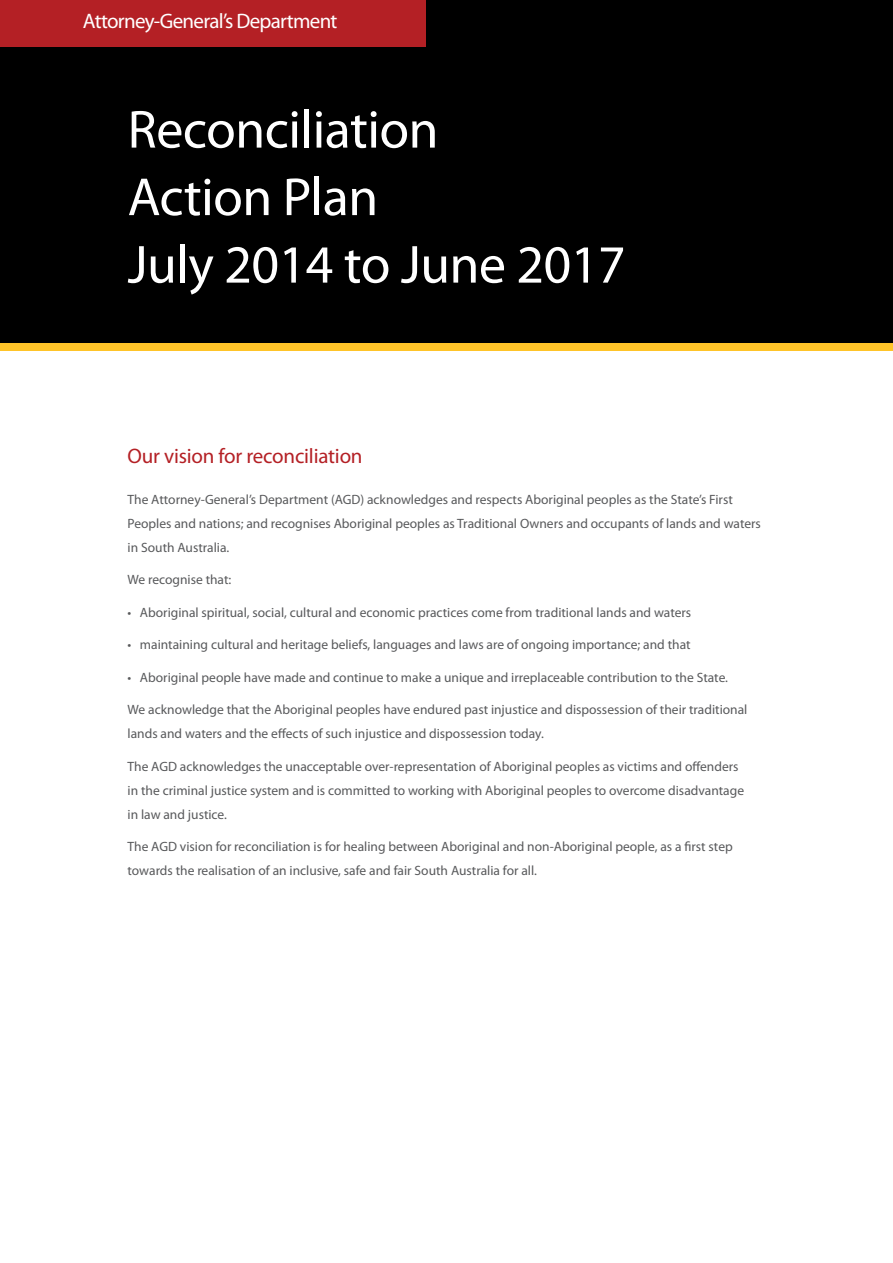
<style>
.page{position:relative;width:893px;height:1263px;background:#fff}
.page>*{position:absolute;margin:0;border:0;box-sizing:border-box;transform-origin:0 0}
.t1{font:54px/67.5px "Myriad Pro";letter-spacing:-.01em;color:#fff}
.t2{font:21px "Myriad Pro";letter-spacing:-.035em;color:#fff}
.t3{font:21px "Myriad Pro";letter-spacing:-.01em;color:#b42025}
.t4{font:13.5px/24px "Myriad Pro";color:#58595b}
</style>
<div class="page">
<div style="left:0;top:317px;width:893px;height:34px;background:#ffc429"></div>
<div style="left:0;top:0;width:893px;height:342px;background:#000"></div>
<div style="left:0;top:0;width:426px;height:47px;background:#b42025"></div>
<h2 class="t2" style="left:83px;top:8px;width:256px">Attorney-General’s Department</h2>
<h1 class="t1" style="left:128px;top:95px;width:499px">Reconciliation<br>Action Plan<br>July 2014 to June 2017</h1>
<h2 class="t3" style="left:128px;top:443px;width:237px">Our vision for reconciliation</h2>
<p class="t4" style="left:128px;top:487px;width:635px">The Attorney-General’s Department (AGD) acknowledges and respects Aboriginal peoples as the State’s First<br>Peoples and nations; and recognises Aboriginal peoples as Traditional Owners and occupants of lands and waters in South Australia.</p>
<p class="t4" style="left:128px;top:568px;width:105px">We recognise that:</p>
<p class="t4" style="left:128px;top:600px;width:565px">• Aboriginal spiritual, social, cultural and economic practices come from traditional lands and waters</p>
<p class="t4" style="left:128px;top:633px;width:564px">• maintaining cultural and heritage beliefs, languages and laws are of ongoing importance; and that</p>
<p class="t4" style="left:128px;top:665px;width:602px">• Aboriginal people have made and continue to make a unique and irreplaceable contribution to the State.</p>
<p class="t4" style="left:128px;top:698px;width:621px">We acknowledge that the Aboriginal peoples have endured past injustice and dispossession of their traditional lands and waters and the effects of such injustice and dispossession today.</p>
<p class="t4" style="left:128px;top:754px;width:618px">The AGD acknowledges the unacceptable over-representation of Aboriginal peoples as victims and offenders in the criminal justice system and is committed to working with Aboriginal peoples to overcome disadvantage in law and justice.</p>
<p class="t4" style="left:128px;top:835px;width:607px">The AGD vision for reconciliation is for healing between Aboriginal and non-Aboriginal people, as a first step towards the realisation of an inclusive, safe and fair South Australia for all.</p>
</div>
